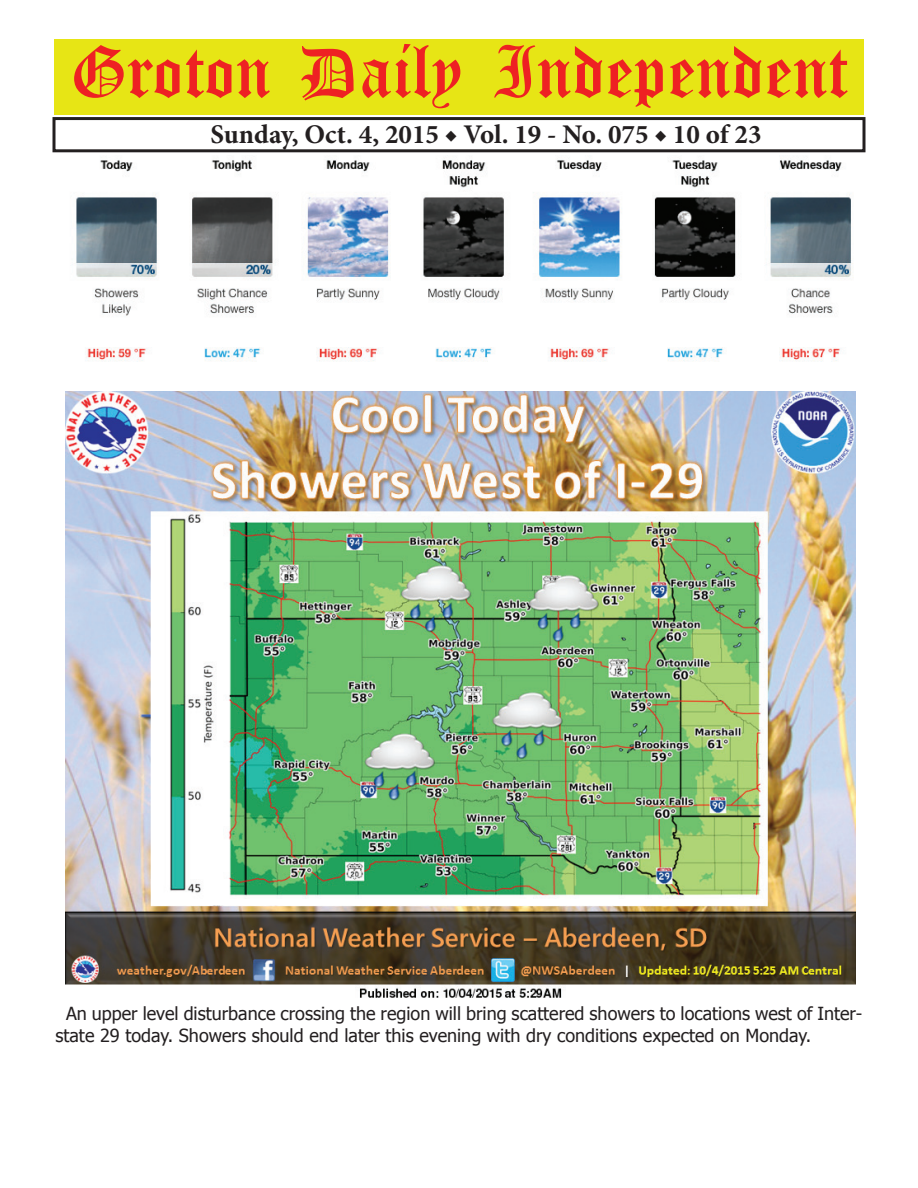
<style>
.page{position:relative;width:918px;height:1188px;background:#fff}
.page>*{position:absolute;margin:0;border:0;box-sizing:border-box;transform-origin:0 0}
.t1{font:54px "Old English Five";color:#ee2123}
.t2{font:700 27px "Minion Pro";color:#231f20}
.t3{font:18px/21.6px "Tahoma";color:#231f20}
</style>
<div class="page">
<div style="left:52px;top:117px;width:814px;height:35px;border:3px solid #231f20"></div>
<div style="left:54px;top:40px;width:810px;height:75px;background:#e7e515"></div>
<img style="left:76px;top:160px;width:777px;height:202px">
<img style="left:65px;top:391px;width:790px;height:607px">
<h1 class="t1" style="left:70px;top:47px;width:779px">Groton Daily Independent</h1>
<h2 class="t2" style="left:211px;top:116px;width:552px">Sunday, Oct. 4, 2015 ◆ Vol. 19 - No. 075 ◆ 10 of 23</h2>
<p class="t3" style="left:56px;top:1002px;width:808px;text-indent:10px">An upper level disturbance crossing the region will bring scattered showers to locations west of Inter&shy;state 29 today. Showers should end later this evening with dry conditions expected on Monday.</p>
</div>
